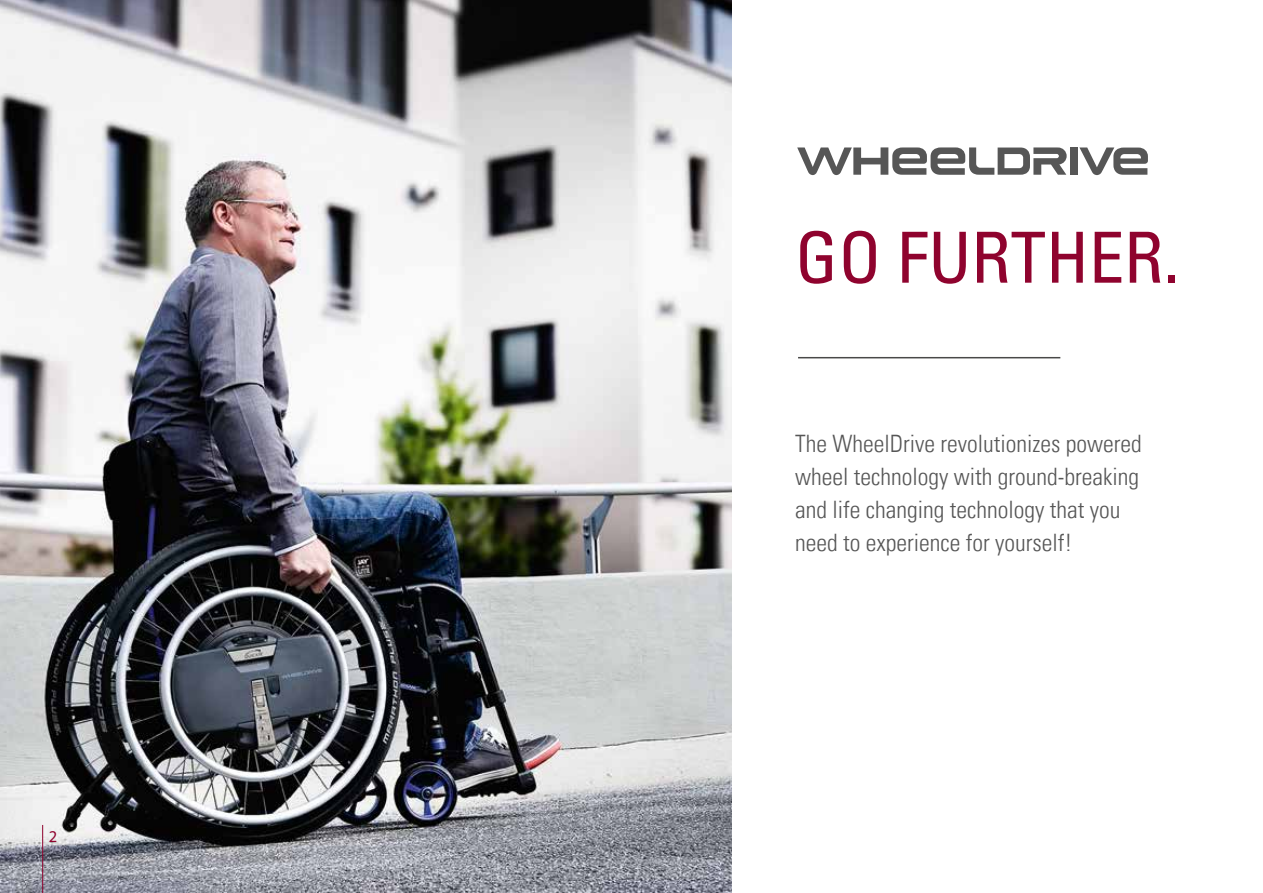
<style>
.page{position:relative;width:1263px;height:893px;background:#fff}
.page>*{position:absolute;margin:0;border:0;box-sizing:border-box;transform-origin:0 0}
.t1{font:condensed 70.5px "Univers Com 57";color:#8f032e}
.t2{font:24px/33px "Univers Com 47 Light Cond";color:#565656}
.t3{font:16.5px "Myriad Pro";color:#8f032e}
</style>
<div class="page">
<img style="left:0;top:0;width:731px;height:893px">
<hr style="left:798px;top:357px;width:262px;height:1px;background:#494948">
<div style="left:1070px;top:147px;width:8px;height:28px;background:#565656"></div>
<svg style="left:1079px;top:147px;width:69px;height:28px"></svg>
<svg style="left:797px;top:147px;width:270px;height:28px"></svg>
<hr style="left:42px;top:825px;width:1px;height:68px;background:#8f032e">
<p class="t3" style="left:49px;top:826px;width:10px">2</p>
<h1 class="t1" style="left:795px;top:213px;width:385px">GO FURTHER.</h1>
<p class="t2" style="left:795px;top:427px;width:348px">The WheelDrive revolutionizes powered wheel technology with ground-breaking and life changing technology that you need to experience for yourself!</p>
</div>
